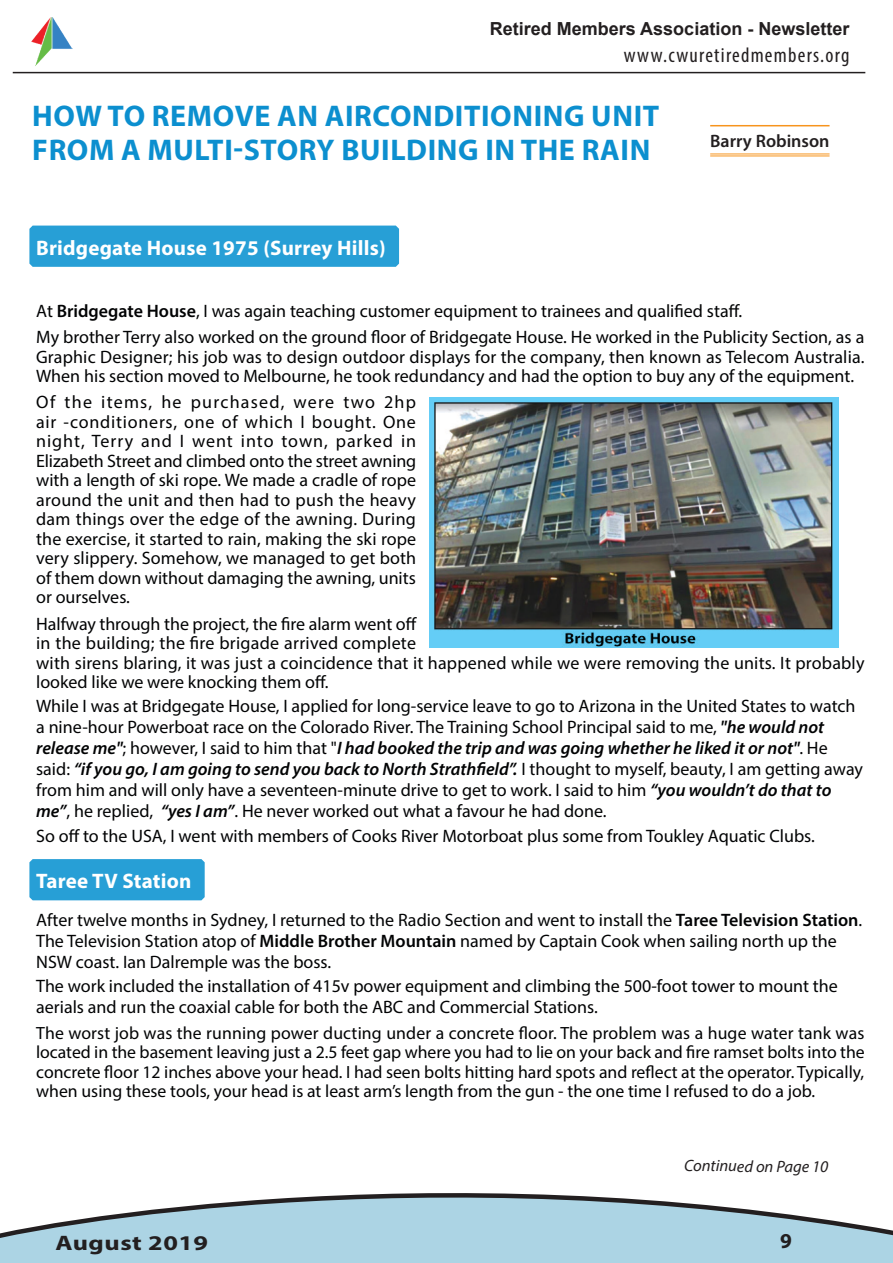
<style>
.page{position:relative;width:893px;height:1263px;background:#fff}
.page>*{position:absolute;margin:0;border:0;box-sizing:border-box;transform-origin:0 0}
.Major_Header_Size{font:700 30px/34.5px "Myriad Pro";letter-spacing:.02em;color:#0c8fcf}
.t1{font:700 21.3px "Myriad Pro";color:#231f20}
.Article_Item_Header{font:700 21px "Myriad Pro";letter-spacing:.01em;color:#fff}
.t2{font:condensed 21px "Myriad Pro";letter-spacing:.06em;color:#231f20}
.t3{font:700 21px "Myriad Pro";letter-spacing:.02em;color:#231f20;scale:1.25 1}
.Article_Paragraph{font:18px/19.5px "Myriad Pro";color:#020304}
.t4{font:700 18px "Arial";color:#231f20}
.t5{font:600 18px "Myriad Pro";color:#231f20}
.Article_Paragraph-2{font:17.7px/19.2px "Myriad Pro";color:#020304;text-align:justify}
.Continued_On_Label{font:italic 16.5px "Myriad Pro";color:#231f20}
.s1{font-weight:600}
.s2{font-weight:600;font-style:italic}
</style>
<div class="page">
<hr style="left:13px;top:72px;width:852px;height:1px;background:#231f20">
<img style="left:32px;top:17px;width:40px;height:49px">
<svg style="left:0;top:1193px;width:893px;height:70px"></svg>
<div style="left:29px;top:226px;width:370px;height:41px;background:#279fd6"></div>
<div style="left:29px;top:859px;width:176px;height:41px;background:#279fd6"></div>
<img style="left:430px;top:397px;width:409px;height:251px">
<hr style="left:710px;top:125px;width:119px;height:1px;background:#f7941d">
<hr style="left:710px;top:153px;width:119px;height:1px;background:#f7941d">
<hr style="left:710px;top:155px;width:119px;height:1px;background:#f7941d">
<p class="t4" style="left:490px;top:17px;width:361px">Retired Members Association - Newsletter</p>
<p class="t2" style="left:624px;top:42px;width:227px">www.cwuretiredmembers.org</p>
<p class="Major_Header_Size" style="left:32px;top:97px;width:628px">HOW TO REMOVE AN AIRCONDITIONING UNIT<br>FROM A MULTI-STORY BUILDING IN THE RAIN</p>
<p class="Article_Item_Header" style="left:36px;top:234px;width:351px">Bridgegate House 1975 (Surrey Hills)</p>
<p class="t5" style="left:710px;top:129px;width:121px">Barry Robinson</p>
<p class="Article_Paragraph" style="left:36px;top:301px;width:708px">At <span class="s1">Bridgegate House</span>, I was again teaching customer equipment to trainees and qualified staff.</p>
<p class="Article_Paragraph" style="left:36px;top:327px;width:830px;text-align:justify">My brother Terry also worked on the ground floor of Bridgegate House. He worked in the Publicity Section, as a Graphic Designer; his job was to design outdoor displays for the company, then known as Telecom Australia.<br>When his section moved to Melbourne, he took redundancy and had the option to buy any of the equipment.</p>
<p class="Article_Paragraph" style="left:36px;top:392px;width:382px;text-align:justify">Of the items, he purchased, were two 2hp air -conditioners, one of which I bought. One night, Terry and I went into town, parked in Elizabeth Street and climbed onto the street awning with a length of ski rope. We made a cradle of rope around the unit and then had to push the heavy dam things over the edge of the awning. During the exercise, it started to rain, making the ski rope very slippery. Somehow, we managed to get both of them down without damaging the awning, units or ourselves.</p>
<p class="Article_Paragraph" style="left:36px;top:613px;width:830px">Halfway through the project, the fire alarm went off<br>in the building; the fire brigade arrived complete<br>with sirens blaring, it was just a coincidence that it happened while we were removing the units. It probably looked like we were knocking them off.</p>
<p class="Article_Paragraph" style="left:36px;top:695px;width:828px;line-height:21px">While I was at Bridgegate House, I applied for long-service leave to go to Arizona in the United States to watch a nine-hour Powerboat race on the Colorado River. The Training School Principal said to me, <span class="s2">"he would not release me"</span>; however, I said to him that "<span class="s2">I had booked the trip and was going whether he liked it or not"</span>. He said: <span class="s2">“if you go, I am going to send you back to North Strathfield”.</span> I thought to myself, beauty, I am getting away from him and will only have a seventeen-minute drive to get to work. I said to him <span class="s2">“you wouldn’t do that to me”</span>, he replied, <span class="s2">“yes I am”</span>. He never worked out what a favour he had done.</p>
<p class="Article_Paragraph" style="left:36px;top:825px;width:780px">So off to the USA, I went with members of Cooks River Motorboat plus some from Toukley Aquatic Clubs.</p>
<p class="Article_Item_Header" style="left:36px;top:867px;width:157px">Taree TV Station</p>
<p class="Article_Paragraph" style="left:36px;top:909px;width:827px;line-height:21px">After twelve months in Sydney, I returned to the Radio Section and went to install the <span class="s1">Taree Television Station</span>.<br>The Television Station atop of <span class="s1">Middle Brother Mountain</span> named by Captain Cook when sailing north up the<br>NSW coast. Ian Dalremple was the boss.</p>
<p class="Article_Paragraph" style="left:36px;top:975px;width:803px;line-height:21px">The work included the installation of 415v power equipment and climbing the 500-foot tower to mount the aerials and run the coaxial cable for both the ABC and Commercial Stations.</p>
<p class="Article_Paragraph-2" style="left:36px;top:1023px;width:830px">The worst job was the running power ducting under a concrete floor. The problem was a huge water tank was located in the basement leaving just a 2.5 feet gap where you had to lie on your back and fire ramset bolts into the concrete floor 12 inches above your head. I had seen bolts hitting hard spots and reflect at the operator. Typically, when using these tools, your head is at least arm’s length from the gun - the one time I refused to do a job.</p>
<p class="Continued_On_Label" style="left:684px;top:1155px;width:146px;rotate:1deg">Continued on Page 10</p>
<p class="t3" style="left:55px;top:1229px;width:124px">August 2019</p>
<p class="t1" style="left:780px;top:1227px;width:13px">9</p>
</div>
